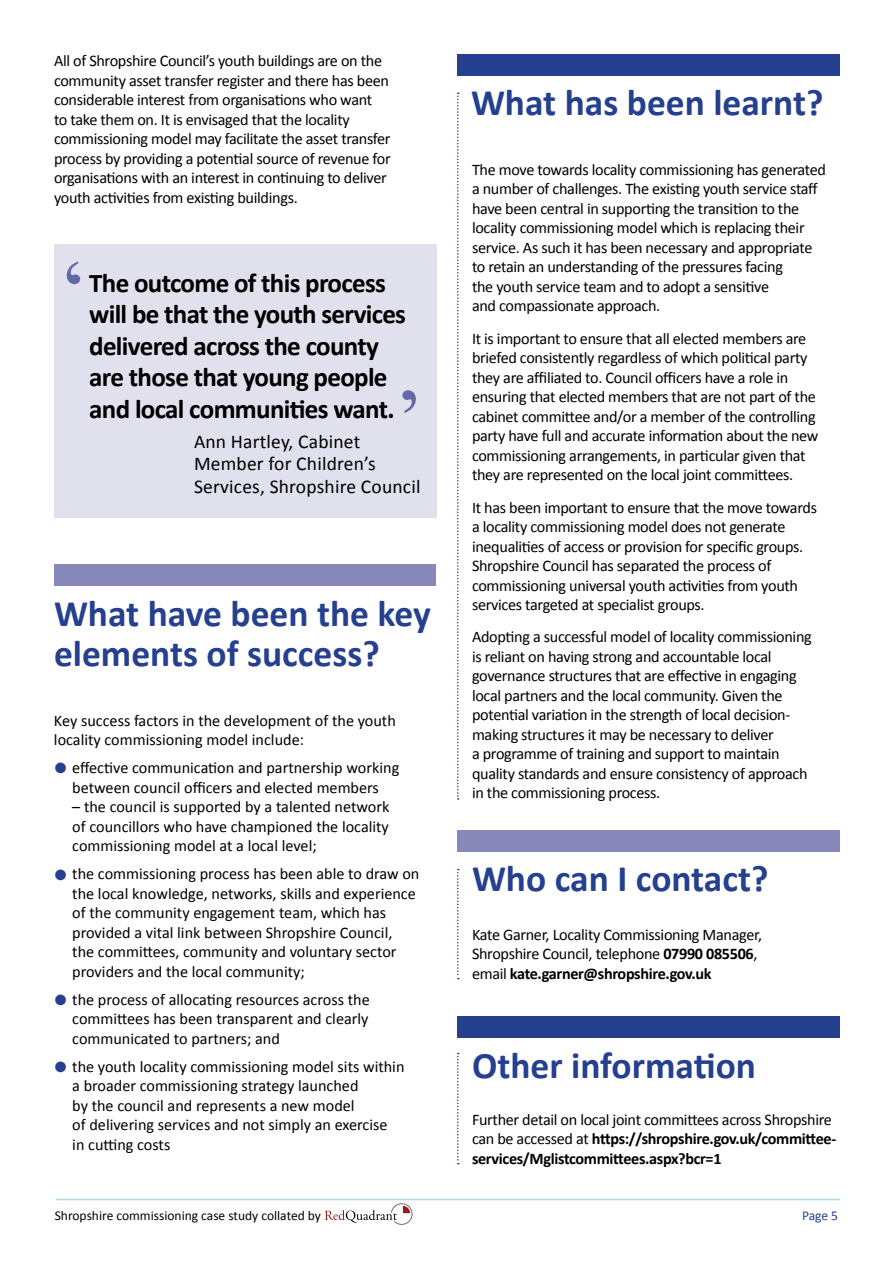
<style>
.page{position:relative;width:893px;height:1263px;background:#fff}
.page>*{position:absolute;margin:0;border:0;box-sizing:border-box;transform-origin:0 0}
.t1{font:700 37.5px/40.5px "Calibri";color:#25408f}
.t2{font:700 27px/31.5px "Calibri";letter-spacing:-.025em;color:#000}
.t3{font:19.5px/22.5px "Calibri";letter-spacing:.01em;color:#000}
.t4{font:16.2px/19.5px "Calibri";letter-spacing:-.02em;color:#000}
.t5{font:16.2px/19.5px "Calibri";color:#000}
.t6{font:700 16.2px/19.5px "Calibri";letter-spacing:-.02em;color:#000}
.t7{font:13.5px "Calibri";color:#000}
.t8{font:13.5px "Calibri";color:#25408f}
.s1{color:#25408f}
.s2{font-weight:700}
.s3{font-weight:400}
</style>
<div class="page">
<div style="left:55px;top:244px;width:382px;height:274px;background:#e1e0ed"></div>
<div style="left:54px;top:564px;width:382px;height:21px;background:#8889ba"></div>
<div style="left:457px;top:54px;width:383px;height:21px;background:#25408f"></div>
<svg style="left:457px;top:93px;width:2px;height:707px"></svg>
<svg style="left:457px;top:869px;width:2px;height:110px"></svg>
<svg style="left:457px;top:1053px;width:2px;height:111px"></svg>
<div style="left:457px;top:830px;width:383px;height:21px;background:#8889ba"></div>
<div style="left:457px;top:1016px;width:383px;height:21px;background:#25408f"></div>
<hr style="left:56px;top:1199px;width:784px;height:1px;background:#b1d8e1">
<svg style="left:325px;top:1203px;width:88px;height:22px"></svg>
<p class="t4" style="left:54px;top:51px;width:338px">All of Shropshire Council’s youth buildings are on the community asset transfer register and there has been considerable interest from organisations who want<br>to take them on. It is envisaged that the locality commissioning model may facilitate the asset transfer process by providing a potential source of revenue for organisations with an interest in continuing to deliver youth activities from existing buildings.</p>
<h2 class="t2" style="left:89px;top:267px;width:318px">The outcome of this process will be that the youth services delivered across the county are those that young people and local communities want.</h2>
<p class="t3" style="left:194px;top:430px;width:168px">Ann Hartley, Cabinet</p>
<p class="t3" style="left:194px;top:453px;width:228px">Member for Children’s<br>Services, Shropshire Council</p>
<h1 class="t1" style="left:54px;top:593px;width:378px">What have been the key elements of success?</h1>
<p class="t5" style="left:54px;top:710px;width:343px">Key success factors in the development of the youth locality commissioning model include:</p>
<p class="t5" style="left:55px;top:758px;width:346px;text-align:center"><span class="s1">●</span> effective communication and partnership working between council officers and elected members</p>
<p class="t4" style="left:72px;top:797px;width:319px;text-align:justify">– the council is supported by a talented network of councillors who have championed the locality commissioning model at a local level;</p>
<p class="t5" style="left:72px;top:864px;width:349px;text-indent:-17px"><span class="s1">●</span> the commissioning process has been able to draw on the local knowledge, networks, skills and experience of the community engagement team, which has provided a vital link between Shropshire Council,<br>the committees, community and voluntary sector providers and the local community;</p>
<p class="t4" style="left:72px;top:989px;width:299px;text-align:justify;text-indent:-17px"><span class="s1">●</span> the process of allocating resources across the committees has been transparent and clearly communicated to partners; and</p>
<p class="t5" style="left:72px;top:1056px;width:334px;text-indent:-17px"><span class="s1">●</span> the youth locality commissioning model sits within a broader commissioning strategy launched<br>by the council and represents a new model<br>of delivering services and not simply an exercise<br>in cutting costs</p>
<h1 class="t1" style="left:471px;top:83px;width:354px">What has been learnt?</h1>
<p class="t4" style="left:472px;top:160px;width:355px">The move towards locality commissioning has generated a number of challenges. The existing youth service staff have been central in supporting the transition to the locality commissioning model which is replacing their service. As such it has been necessary and appropriate to retain an understanding of the pressures facing<br>the youth service team and to adopt a sensitive<br>and compassionate approach.</p>
<p class="t4" style="left:472px;top:329px;width:348px">It is important to ensure that all elected members are briefed consistently regardless of which political party they are affiliated to. Council officers have a role in ensuring that elected members that are not part of the cabinet committee and/or a member of the controlling party have full and accurate information about the new commissioning arrangements, in particular given that they are represented on the local joint committees.</p>
<p class="t4" style="left:472px;top:497px;width:346px">It has been important to ensure that the move towards a locality commissioning model does not generate inequalities of access or provision for specific groups.<br>Shropshire Council has separated the process of commissioning universal youth activities from youth services targeted at specialist groups.</p>
<p class="t4" style="left:472px;top:627px;width:341px">Adopting a successful model of locality commissioning is reliant on having strong and accountable local governance structures that are effective in engaging local partners and the local community. Given the potential variation in the strength of local decision&shy;making structures it may be necessary to deliver<br>a programme of training and support to maintain quality standards and ensure consistency of approach in the commissioning process.</p>
<h1 class="t1" style="left:472px;top:859px;width:298px">Who can I contact?</h1>
<p class="t4" style="left:472px;top:924px;width:292px">Kate Garner, Locality Commissioning Manager,<br>Shropshire Council, telephone <span class="s2">07990 085506</span>, email <span class="s2">kate.garner@shropshire.gov.uk</span></p>
<h1 class="t1" style="left:472px;top:1045px;width:286px">Other information</h1>
<p class="t6" style="left:472px;top:1109px;width:366px"><span class="s3">Further detail on local joint committees across Shropshire can be accessed at</span> https://shropshire.gov.uk/committee&shy;services/Mglistcommittees.aspx?bcr=1</p>
<p class="t7" style="left:55px;top:1207px;width:268px">Shropshire commissioning case study collated by</p>
<p class="t8" style="left:802px;top:1207px;width:38px">Page 5</p>
</div>
